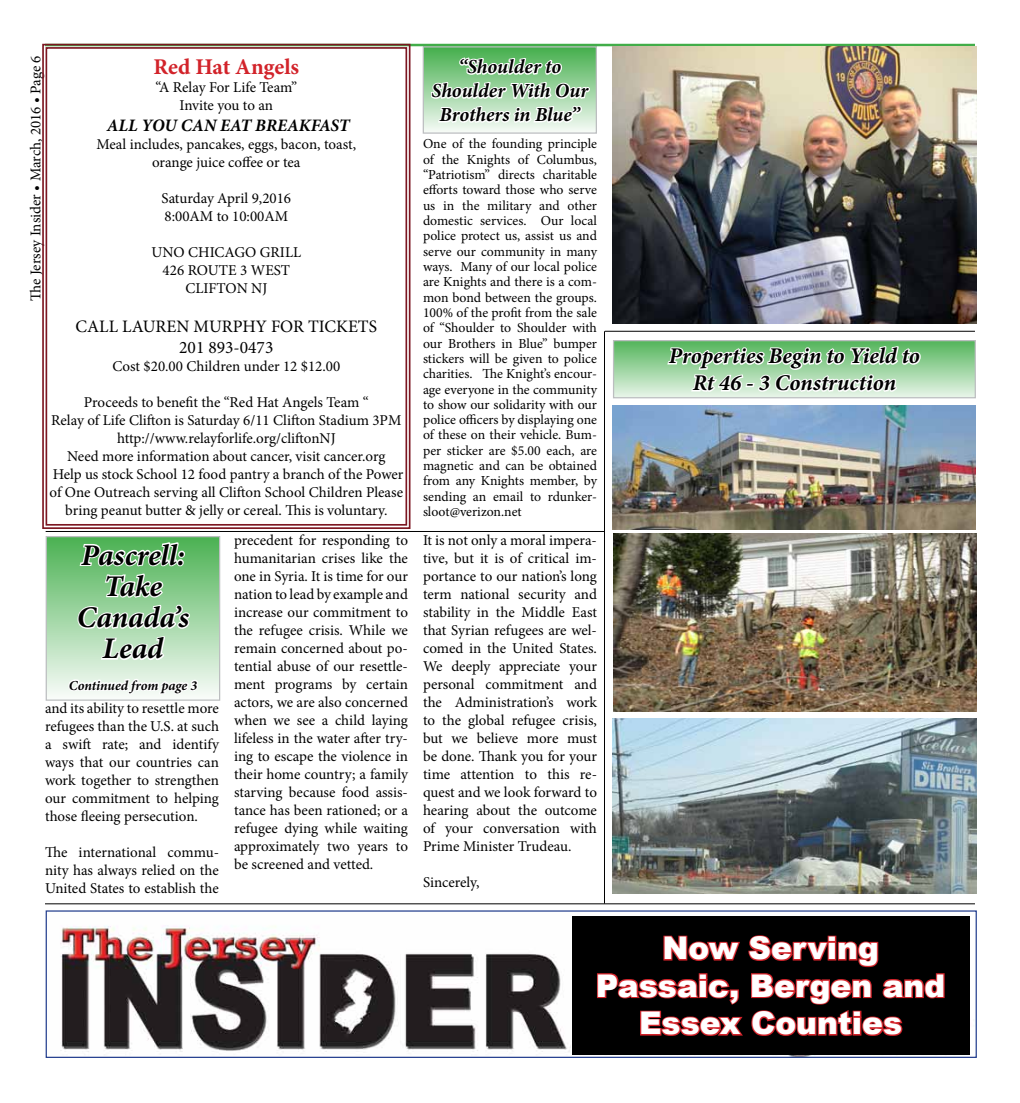
<style>
.page{position:relative;width:1020px;height:1103px;background:#fff}
.page>*{position:absolute;margin:0;border:0;box-sizing:border-box;transform-origin:0 0}
.t1{font:900 31.25px/37.5px "Arial";color:#fff;text-align:center}
.t2{font:italic 700 30px/31.2px "Minion Pro";letter-spacing:-.005em;color:#000;text-align:center}
.t3{font:italic 700 22.5px/27px "Minion Pro";color:#000;text-align:center}
.t4{font:700 22.5px "Minion Pro";letter-spacing:-.005em;color:#d2232a}
.t5{font:italic 700 20px/24px "Minion Pro";letter-spacing:-.005em;color:#000;text-align:center}
.t6{font:17.5px/21px "Minion Pro";color:#000;text-align:center}
.t7{font:italic 700 17.5px "Minion Pro";color:#000}
.t8{font:15px/18px "Minion Pro";color:#000;text-align:center}
.t9{font:13.75px/15.4px "Minion Pro";color:#000;text-align:justify}
.t10{font:italic 700 13.75px "Minion Pro";color:#000}
</style>
<div class="page">
<hr style="left:45px;top:44px;width:930px;height:2px;background:#41ad49">
<div style="left:613px;top:340px;width:362px;height:58px;background:linear-gradient(to bottom,#51b458,#e6f4e7)"></div>
<svg style="left:666px;top:345px;width:256px;height:49px"></svg>
<div style="left:613px;top:340px;width:363px;height:58px;border:1px solid #bcbec0"></div>
<div style="left:46px;top:536px;width:174px;height:164px;background:linear-gradient(to bottom,#4ab151,#f9fcf9)"></div>
<svg style="left:76px;top:541px;width:115px;height:120px"></svg>
<svg style="left:67px;top:677px;width:133px;height:18px"></svg>
<div style="left:46px;top:536px;width:174px;height:164px;border:1px solid #bcbec0"></div>
<hr style="left:45px;top:903px;width:930px;height:1px;background:#000">
<img style="left:60px;top:916px;width:910px;height:140px">
<div style="left:46px;top:910px;width:931px;height:148px;border:1px solid #25408f"></div>
<div style="left:572px;top:916px;width:397px;height:139px;background:#000"></div>
<svg style="left:597px;top:935px;width:348px;height:101px"></svg>
<svg style="left:42px;top:43px;width:369px;height:486px"></svg>
<div style="left:46px;top:47px;width:361px;height:478px;border:2px solid #7d1722"></div>
<img style="left:613px;top:405px;width:363px;height:124px">
<img style="left:614px;top:533px;width:363px;height:178px">
<img style="left:612px;top:718px;width:365px;height:175px">
<img style="left:613px;top:46px;width:364px;height:278px">
<hr style="left:604px;top:331px;width:1px;height:572px;background:#000">
<hr style="left:605px;top:331px;width:370px;height:1px;background:#000">
<hr style="left:46px;top:531px;width:558px;height:1px;background:#000">
<div style="left:423px;top:47px;width:173px;height:86px;background:linear-gradient(to bottom,#44ae4c,#f5faf5)"></div>
<svg style="left:429px;top:56px;width:162px;height:76px"></svg>
<div style="left:423px;top:46px;width:174px;height:88px;border:1px solid #bcbec0"></div>
<p class="t8" style="left:27px;top:301px;width:247px;rotate:-90deg">The Jersey Insider • March, 2016 • Page 6</p>
<h3 class="t4" style="left:153px;top:51px;width:147px">Red Hat Angels</h3>
<p class="t8" style="left:155px;top:78px;width:143px">“A Relay For Life Team”<br>Invite you to an</p>
<p class="t7" style="left:107px;top:113px;width:244px">ALL YOU CAN EAT BREAKFAST</p>
<p class="t8" style="left:96px;top:135px;width:261px">Meal includes, pancakes, eggs, bacon, toast, orange juice coffee or tea</p>
<p class="t8" style="left:162px;top:189px;width:131px;text-align:left">Saturday April 9,2016<br>8:00AM to 10:00AM</p>
<p class="t8" style="left:151px;top:243px;width:151px">UNO CHICAGO GRILL<br>426 ROUTE 3 WEST<br>CLIFTON NJ</p>
<p class="t6" style="left:76px;top:316px;width:303px">CALL LAUREN MURPHY FOR TICKETS<br>201 893-0473</p>
<p class="t8" style="left:112px;top:357px;width:229px">Cost $20.00 Children under 12 $12.00</p>
<p class="t8" style="left:50px;top:393px;width:355px">Proceeds to benefit the “Red Hat Angels Team “<br>Relay of Life Clifton is Saturday 6/11 Clifton Stadium 3PM http://www.relayforlife.org/cliftonNJ<br>Need more information about cancer, visit cancer.org<br>Help us stock School 12 food pantry a branch of the Power of One Outreach serving all Clifton School Children Please bring peanut butter &amp; jelly or cereal. This is voluntary.</p>
<h3 class="t5" style="left:431px;top:54px;width:158px">“Shoulder to<br>Shoulder With Our<br>Brothers in Blue”</h3>
<p class="t9" style="left:423px;top:136px;width:176px">One of the founding principle of the Knights of Columbus, “Patriotism” directs charitable efforts toward those who serve us in the military and other domestic services. Our local police protect us, assist us and serve our community in many ways. Many of our local police are Knights and there is a com&shy;mon bond between the groups.<br>100% of the profit from the sale of “Shoulder to Shoulder with our Brothers in Blue” bumper stickers will be given to police charities. The Knight’s encour&shy;age everyone in the community to show our solidarity with our police officers by displaying one of these on their vehicle. Bum&shy;per sticker are $5.00 each, are magnetic and can be obtained from any Knights member, by sending an email to rdunker&shy;sloot@verizon.net</p>
<h2 class="t2" style="left:77px;top:539px;width:114px">Pascrell:<br>Take<br>Canada’s<br>Lead</h2>
<p class="t10" style="left:69px;top:675px;width:130px">Continued from page 3</p>
<p class="t8" style="left:45px;top:699px;width:176px;text-align:justify">and its ability to resettle more refugees than the U.S. at such a swift rate; and identify ways that our countries can work together to strengthen our commitment to helping those fleeing persecution.</p>
<p class="t8" style="left:45px;top:843px;width:175px;text-align:justify">The international commu&shy;nity has always relied on the United States to establish the</p>
<p class="t8" style="left:234px;top:531px;width:176px;text-align:justify">precedent for responding to humanitarian crises like the one in Syria. It is time for our nation to lead by example and increase our commitment to the refugee crisis. While we remain concerned about po&shy;tential abuse of our resettle&shy;ment programs by certain actors, we are also concerned when we see a child laying lifeless in the water after try&shy;ing to escape the violence in their home country; a family starving because food assis&shy;tance has been rationed; or a refugee dying while waiting approximately two years to be screened and vetted.</p>
<p class="t8" style="left:423px;top:531px;width:175px;text-align:justify">It is not only a moral impera&shy;tive, but it is of critical im&shy;portance to our nation’s long term national security and stability in the Middle East that Syrian refugees are wel&shy;comed in the United States.<br>We deeply appreciate your personal commitment and the Administration’s work to the global refugee crisis, but we believe more must be done. Thank you for your time attention to this re&shy;quest and we look forward to hearing about the outcome of your conversation with Prime Minister Trudeau.</p>
<p class="t8" style="left:423px;top:873px;width:58px">Sincerely,</p>
<h3 class="t3" style="left:669px;top:342px;width:253px">Properties Begin to Yield to<br>Rt 46 - 3 Construction</h3>
<h1 class="t1" style="left:596px;top:928px;width:351px">Now Serving<br>Passaic, Bergen and<br>Essex Counties</h1>
</div>
